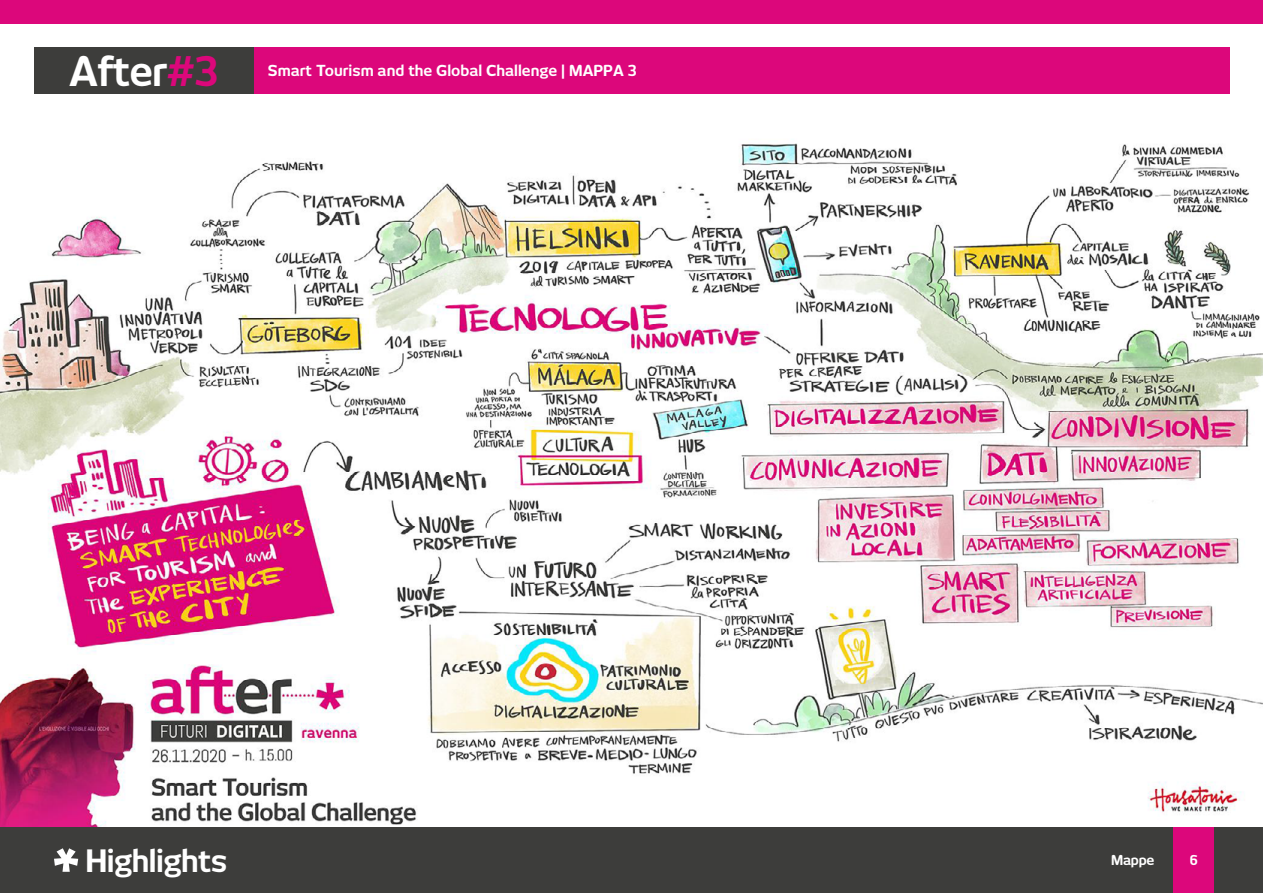
<style>
.page{position:relative;width:1263px;height:893px;background:#fff}
.page>*{position:absolute;margin:0;border:0;box-sizing:border-box;transform-origin:0 0}
.t1{font:700 40.2px "New June";letter-spacing:-.02em;color:#fff}
.t2{font:700 30.45px "New June";letter-spacing:-.02em;color:#fff}
.t3{font:700 15px "New June";color:#fff}
.t4{font:700 13.5px "New June";letter-spacing:-.02em;color:#fff}
.s1{color:#dc077b}
</style>
<div class="page">
<img style="left:0;top:143px;width:1263px;height:684px">
<div style="left:34px;top:47px;width:1195px;height:46px;background:#dc077b"></div>
<div style="left:34px;top:47px;width:219px;height:46px;background:#3d3d3b"></div>
<div style="left:0;top:0;width:1263px;height:23px;background:#dc077b"></div>
<div style="left:0;top:827px;width:1263px;height:66px;background:#3d3d3b"></div>
<svg style="left:54px;top:848px;width:24px;height:24px"></svg>
<div style="left:1173px;top:827px;width:41px;height:66px;background:#dc077b"></div>
<h1 class="t1" style="left:69px;top:47px;width:150px">After<span class="s1">#3</span></h1>
<p class="t3" style="left:268px;top:62px;width:370px">Smart Tourism and the Global Challenge | MAPPA 3</p>
<h2 class="t2" style="left:86px;top:843px;width:143px">Highlights</h2>
<p class="t4" style="left:1111px;top:852px;width:45px">Mappe</p>
<p class="t4" style="left:1190px;top:852px;width:9px">6</p>
</div>
